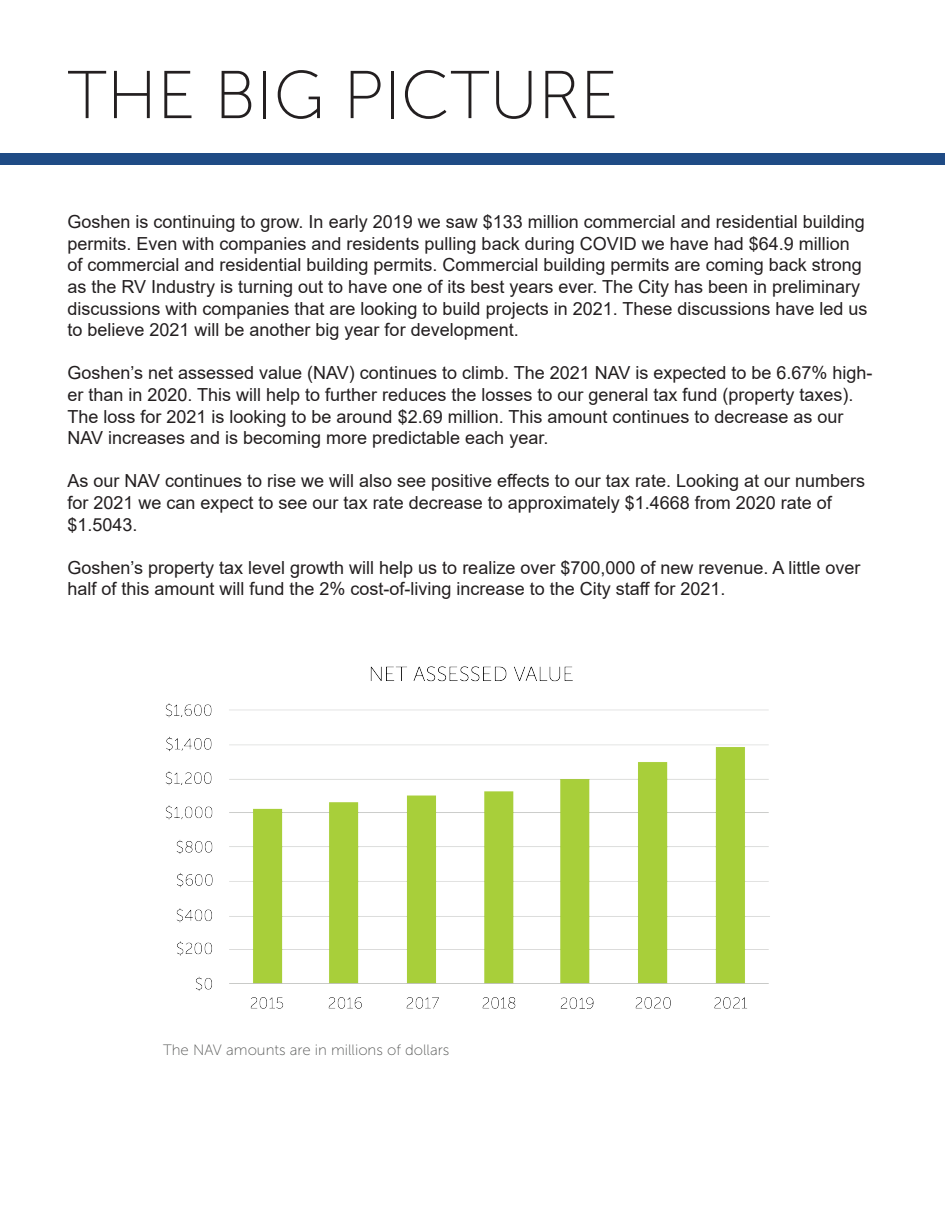
<style>
.page{position:relative;width:945px;height:1215px;background:#fff}
.page>*{position:absolute;margin:0;border:0;box-sizing:border-box;transform-origin:0 0}
.t1{font:67.5px "Museo Sans 100";color:#231f20}
.t2{font:18px/21.6px "Arial";color:#231f20}
.t3{font:15px "Museo Sans 100";color:#595a59}
</style>
<div class="page">
<div style="left:0;top:154px;width:945px;height:11px;background:#1f4b85"></div>
<img style="left:165px;top:666px;width:605px;height:343px">
<p class="t1" style="left:68px;top:59px;width:553px">THE BIG PICTURE</p>
<p class="t2" style="left:68px;top:211px;width:802px">Goshen is continuing to grow. In early 2019 we saw $133 million commercial and residential building permits. Even with companies and residents pulling back during COVID we have had $64.9 million of commercial and residential building permits. Commercial building permits are coming back strong as the RV Industry is turning out to have one of its best years ever. The City has been in preliminary discussions with companies that are looking to build projects in 2021. These discussions have led us to believe 2021 will be another big year for development.</p>
<p class="t2" style="left:68px;top:362px;width:807px">Goshen’s net assessed value (NAV) continues to climb. The 2021 NAV is expected to be 6.67% high&shy;er than in 2020. This will help to further reduces the losses to our general tax fund (property taxes).<br>The loss for 2021 is looking to be around $2.69 million. This amount continues to decrease as our NAV increases and is becoming more predictable each year.</p>
<p class="t2" style="left:68px;top:470px;width:799px">As our NAV continues to rise we will also see positive effects to our tax rate. Looking at our numbers for 2021 we can expect to see our tax rate decrease to approximately $1.4668 from 2020 rate of $1.5043.</p>
<p class="t2" style="left:68px;top:557px;width:795px">Goshen’s property tax level growth will help us to realize over $700,000 of new revenue. A little over half of this amount will fund the 2% cost-of-living increase to the City staff for 2021.</p>
<p class="t3" style="left:163px;top:1042px;width:288px">The NAV amounts are in millions of dollars</p>
</div>
